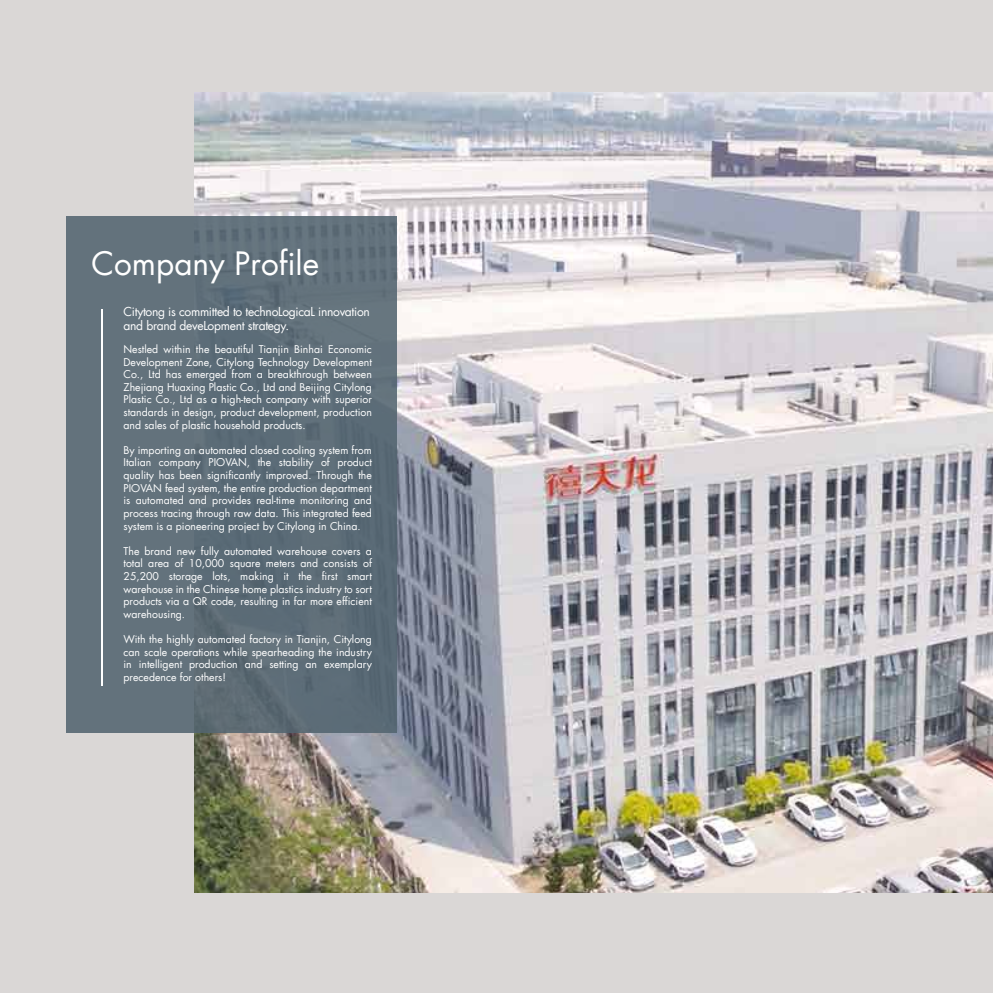
<style>
.page{position:relative;width:993px;height:993px;background:#fff}
.page>*{position:absolute;margin:0;border:0;box-sizing:border-box;transform-origin:0 0}
.t1{font:31.5px "Futura LT";color:#fff}
.t2{font:12.08px/14.5px "Futura LT";letter-spacing:-.025em;color:#fff}
.t3{font:10.5px/12.6px "Futura LT";color:#fff;text-align:justify}
</style>
<div class="page">
<div style="left:0;top:0;width:992px;height:992px;background:#dad7d6"></div>
<img style="left:194px;top:92px;width:798px;height:799px">
<div style="left:66px;top:216px;width:330px;height:516px;background:#62727c"></div>
<hr style="left:101px;top:309px;width:2px;height:376px;background:#fff">
<h1 class="t1" style="left:92px;top:243px;width:229px">Company Profile</h1>
<p class="t2" style="left:123px;top:304px;width:248px">Citytong is committed to technoLogicaL innovation and brand deveLopment strategy.</p>
<p class="t3" style="left:123px;top:343px;width:250px">Nestled within the beautiful Tianjin Binhai Economic Development Zone, Citylong Technology Development Co., Ltd has emerged from a breakthrough between Zhejiang Huaxing Plastic Co., Ltd and Beijing Citylong Plastic Co., Ltd as a high-tech company with superior standards in design, product development, production and sales of plastic household products.</p>
<p class="t3" style="left:123px;top:443px;width:250px">By importing an automated closed cooling system from Italian company PIOVAN, the stability of product quality has been significantly improved. Through the PIOVAN feed system, the entire production department is automated and provides real-time monitoring and process tracing through raw data. This integrated feed system is a pioneering project by Citylong in China.</p>
<p class="t3" style="left:123px;top:544px;width:250px">The brand new fully automated warehouse covers a total area of 10,000 square meters and consists of 25,200 storage lots, making it the first smart warehouse in the Chinese home plastics industry to sort products via a QR code, resulting in far more efficient warehousing.</p>
<p class="t3" style="left:123px;top:632px;width:250px">With the highly automated factory in Tianjin, Citylong can scale operations while spearheading the industry in intelligent production and setting an exemplary precedence for others!</p>
</div>
